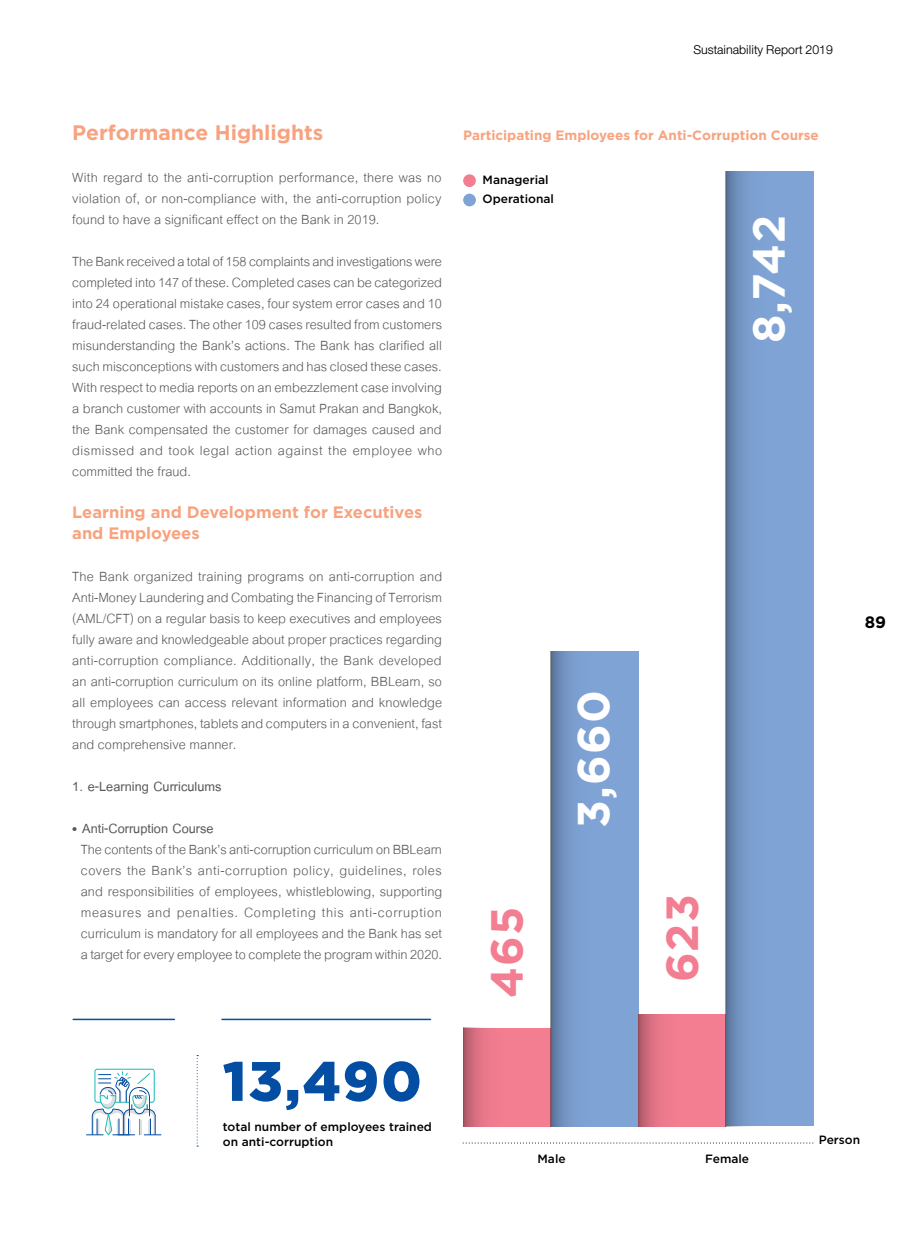
<style>
.page{position:relative;width:918px;height:1242px;background:#fff}
.page>*{position:absolute;margin:0;border:0;box-sizing:border-box;transform-origin:0 0}
.t1{font:900 55.5px "Gotham";color:#034ea2}
.t2{font:700 45px "Gotham";letter-spacing:.025em;color:#fff}
.t3{font:700 45px "Gotham";letter-spacing:.025em;color:#f37d91}
.Heading_2{font:700 21px "Gotham";color:#f8a37f}
.Level_2__No_Break_Li{font:19.5px/21px "Cordia New";color:#58595b;text-align:justify}
.t4{font:700 19.5px "Cordia New";color:#58595b}
.t5{font:18px "DB Helvethaica X 45 Li";color:#000}
.Heading{font:700 16.5px/21px "Gotham";color:#f8a37f}
.t6{font:700 16.5px "Gotham";color:#000}
.t7{font:700 13.5px "Gotham";color:#f8a37f}
.t8{font:500 12px/15px "Gotham";color:#000}
.s1{font-family:"Prompt"}
</style>
<div class="page">
<svg style="left:197px;top:1055px;width:1px;height:92px"></svg>
<div style="left:95px;top:1069px;width:60px;height:34px;border:1px solid #18bbb7;border-radius:2px"></div>
<svg style="left:86px;top:1072px;width:75px;height:64px"></svg>
<hr style="left:222px;top:1019px;width:208px;height:1px;background:#034ea2">
<hr style="left:73px;top:1019px;width:101px;height:1px;background:#034ea2">
<svg style="left:463px;top:1028px;width:88px;height:98px;background:#e8778a"></svg>
<svg style="left:551px;top:651px;width:87px;height:475px;background:#799ccc"></svg>
<svg style="left:638px;top:1014px;width:88px;height:112px;background:#e8778a"></svg>
<svg style="left:726px;top:172px;width:87px;height:954px;background:#799ccc"></svg>
<div style="left:463px;top:174px;width:13px;height:13px;background:#f37d91;border-radius:50%"></div>
<div style="left:463px;top:194px;width:13px;height:12px;background:#7fa3d5;border-radius:50%"></div>
<svg style="left:463px;top:1142px;width:350px;height:2px"></svg>
<p class="t5" style="left:693px;top:40px;width:141px">Sustainability Report 2019</p>
<h2 class="Heading_2" style="left:72px;top:120px;width:253px">Performance Highlights</h2>
<p class="Level_2__No_Break_Li" style="left:72px;top:166px;width:371px">With regard to the anti-corruption performance, there was no violation of, or non-compliance with, the anti-corruption policy found to have a significant effect on the Bank in 2019.</p>
<p class="Level_2__No_Break_Li" style="left:72px;top:250px;width:371px">The Bank received a total of 158 complaints and investigations were completed into 147 of these. Completed cases can be categorized into 24 operational mistake cases, four system error cases and 10 fraud-related cases. The other 109 cases resulted from customers misunderstanding the Bank’s actions. The Bank has clarified all such misconceptions with customers and has closed these cases.<br>With respect to media reports on an embezzlement case involving a branch customer with accounts in Samut Prakan and Bangkok, the Bank compensated the customer for damages caused and dismissed and took legal action against the employee who committed the fraud.</p>
<p class="Heading" style="left:72px;top:501px;width:352px">Learning and Development for Executives and Employees</p>
<p class="Level_2__No_Break_Li" style="left:72px;top:565px;width:372px">The Bank organized training programs on anti-corruption and Anti-Money Laundering and Combating the Financing of Terrorism (AML/CFT) on a regular basis to keep executives and employees fully aware and knowledgeable about proper practices regarding anti-corruption compliance. Additionally, the Bank developed an anti-corruption curriculum on its online platform, BBLearn, so all employees can access relevant information and knowledge through smartphones, tablets and computers in a convenient, fast and comprehensive manner.</p>
<p class="t4" style="left:72px;top:775px;width:151px">1. e-Learning Curriculums</p>
<p class="t4" style="left:72px;top:817px;width:143px"><span class="s1">•</span> Anti-Corruption Course</p>
<p class="Level_2__No_Break_Li" style="left:81px;top:838px;width:363px">The contents of the Bank’s anti-corruption curriculum on BBLearn covers the Bank’s anti-corruption policy, guidelines, roles and responsibilities of employees, whistleblowing, supporting measures and penalties. Completing this anti-corruption curriculum is mandatory for all employees and the Bank has set a target for every employee to complete the program within 2020.</p>
<p class="t7" style="left:463px;top:127px;width:357px">Participating Employees for Anti-Corruption Course</p>
<p class="t8" style="left:483px;top:169px;width:73px;line-height:19.5px">Managerial<br>Operational</p>
<h2 class="t2" style="left:743px;top:343px;width:129px;rotate:-90deg">8,742</h2>
<h2 class="t3" style="left:481px;top:998px;width:93px;rotate:-90deg">465</h2>
<h2 class="t2" style="left:568px;top:828px;width:139px;rotate:-90deg">3,660</h2>
<h2 class="t3" style="left:656px;top:982px;width:90px;rotate:-90deg">623</h2>
<p class="t6" style="left:865px;top:613px;width:23px">89</p>
<h1 class="t1" style="left:223px;top:1049px;width:200px">13,490</h1>
<p class="t8" style="left:223px;top:1119px;width:211px">total number of employees trained on anti-corruption</p>
<p class="t8" style="left:538px;top:1151px;width:30px">Male</p>
<p class="t8" style="left:705px;top:1151px;width:46px">Female</p>
<p class="t8" style="left:819px;top:1132px;width:43px">Person</p>
</div>
